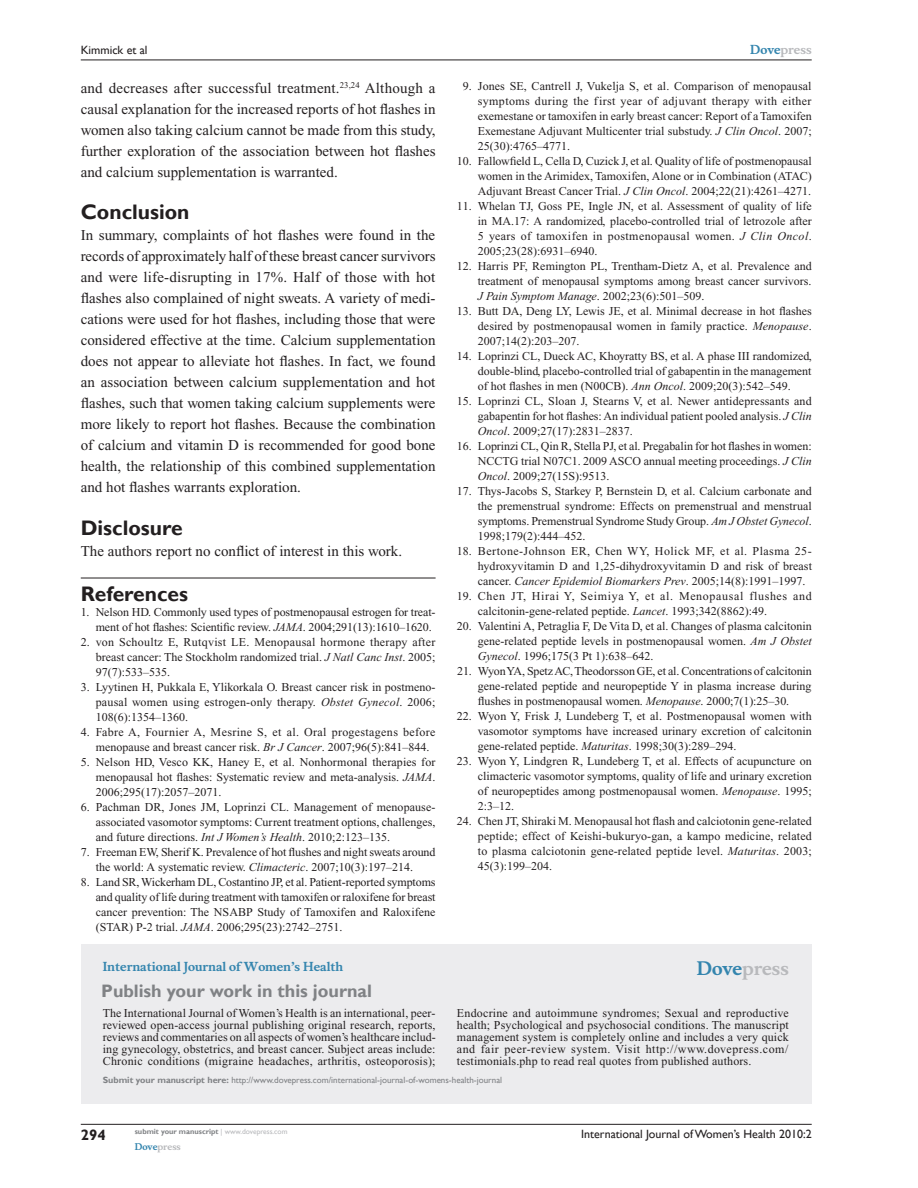
<style>
.page{position:relative;width:918px;height:1188px;background:#fff}
.page>*{position:absolute;margin:0;border:0;box-sizing:border-box;transform-origin:0 0}
.t1{font:700 21px "Gill Sans";color:#231f20}
.t2{font:700 18px "Gill Sans";color:#808285}
.t3{font:700 18px "Musee";color:#b8b9bc}
.t4{font:15px/21px "Times New Roman";color:#231f20;text-align:justify}
.t5{font:700 15px "Gill Sans";color:#231f20}
.t6{font:12px/15px "Times New Roman";color:#231f20;text-align:justify}
.t7{font:12px/15px "Times New Roman";letter-spacing:.03em;color:#231f20}
.t8{font:12px "Gill Sans";color:#231f20}
.t9{font:700 12px "Musee";color:#3485ae}
.t10{font:700 12px "Musee";color:#b8b9bc}
.t11{font:9px "Gill Sans";color:#808285}
.t12{font:700 9px "Musee";color:#b8b9bc}
.t13{font:700 7.5px "Gill Sans";color:#808285}
.s1{font-style:italic}
.s2{color:#3485ae}
.s3{font-weight:700}
.s4{font-weight:400;color:#b8b9bc}
</style>
<div class="page">
<div style="left:81px;top:944px;width:731px;height:159px;background:#ececee"></div>
<hr style="left:81px;top:1124px;width:731px;height:1px;background:#231f20">
<hr style="left:81px;top:60px;width:731px;height:1px;background:#231f20">
<hr style="left:81px;top:578px;width:355px;height:1px;background:#231f20">
<p class="t8" style="left:81px;top:43px;width:68px">Kimmick et al</p>
<p class="t4" style="left:81px;top:77px;width:356px">and decreases after successful treatment.<sup>23,24</sup> Although a causal explanation for the increased reports of hot flashes in women also taking calcium cannot be made from this study, further exploration of the association between hot flashes and calcium supplementation is warranted.</p>
<h1 class="t1" style="left:81px;top:199px;width:110px">Conclusion</h1>
<p class="t4" style="left:81px;top:224px;width:356px">In summary, complaints of hot flashes were found in the records of approximately half of these breast cancer survivors and were life-disrupting in 17%. Half of those with hot flashes also complained of night sweats. A variety of medi&shy;cations were used for hot flashes, including those that were considered effective at the time. Calcium supplementation does not appear to alleviate hot flashes. In fact, we found an association between calcium supplementation and hot flashes, such that women taking calcium supplements were more likely to report hot flashes. Because the combination of calcium and vitamin D is recommended for good bone health, the relationship of this combined supplementation and hot flashes warrants exploration.</p>
<h1 class="t1" style="left:81px;top:515px;width:103px">Disclosure</h1>
<p class="t4" style="left:81px;top:541px;width:323px">The authors report no conflict of interest in this work.</p>
<h1 class="t1" style="left:81px;top:581px;width:109px">References</h1>
<p class="t6" style="left:96px;top:605px;width:341px;text-indent:-15px">1. Nelson HD. Commonly used types of postmenopausal estrogen for treat&shy;ment of hot flashes: Scientific review. <span class="s1">JAMA</span>. 2004;291(13):1610–1620.</p>
<p class="t6" style="left:96px;top:635px;width:341px;text-indent:-15px">2. von Schoultz E, Rutqvist LE. Menopausal hormone therapy after breast cancer: The Stockholm randomized trial. <span class="s1">J Natl Canc Inst</span>. 2005; 97(7):533–535.</p>
<p class="t6" style="left:96px;top:680px;width:341px;text-indent:-15px">3. Lyytinen H, Pukkala E, Ylikorkala O. Breast cancer risk in postmeno&shy;pausal women using estrogen-only therapy. <span class="s1">Obstet Gynecol</span>. 2006; 108(6):1354–1360.</p>
<p class="t7" style="left:96px;top:725px;width:341px;text-indent:-15px">4. Fabre A, Fournier A, Mesrine S, et al. Oral progestagens before menopause and breast cancer risk. <span class="s1">Br J Cancer</span>. 2007;96(5):841–844.</p>
<p class="t6" style="left:96px;top:755px;width:341px;text-indent:-15px">5. Nelson HD, Vesco KK, Haney E, et al. Nonhormonal therapies for menopausal hot flashes: Systematic review and meta-analysis. <span class="s1">JAMA</span>.<br>2006;295(17):2057–2071.</p>
<p class="t6" style="left:96px;top:800px;width:341px;text-indent:-15px">6. Pachman DR, Jones JM, Loprinzi CL. Management of menopause&shy;associated vasomotor symptoms: Current treatment options, challenges, and future directions. <span class="s1">Int J Women’s Health</span>. 2010;2:123–135.</p>
<p class="t6" style="left:96px;top:845px;width:341px;text-indent:-15px">7. Freeman EW, Sherif K. Prevalence of hot flushes and night sweats around the world: A systematic review. <span class="s1">Climacteric</span>. 2007;10(3):197–214.</p>
<p class="t6" style="left:96px;top:875px;width:341px;text-indent:-15px">8. Land SR, Wickerham DL, Costantino JP, et al. Patient-reported symptoms and quality of life during treatment with tamoxifen or raloxifene for breast cancer prevention: The NSABP Study of Tamoxifen and Raloxifene (STAR) P-2 trial. <span class="s1">JAMA</span>. 2006;295(23):2742–2751.</p>
<p class="t9" style="left:103px;top:959px;width:242px">International Journal of Women’s Health</p>
<h2 class="t2" style="left:101px;top:980px;width:272px">Publish your work in this journal</h2>
<p class="t10" style="left:750px;top:43px;width:63px"><span class="s2">Dove</span>press</p>
<p class="t6" style="left:478px;top:79px;width:335px;text-indent:-15px">9. Jones SE, Cantrell J, Vukelja S, et al. Comparison of menopausal symptoms during the first year of adjuvant therapy with either exemestane or tamoxifen in early breast cancer: Report of a Tamoxifen Exemestane Adjuvant Multicenter trial substudy. <span class="s1">J Clin Oncol</span>. 2007; 25(30):4765–4771.</p>
<p class="t6" style="left:478px;top:154px;width:335px;text-indent:-21px">10. Fallowfield L, Cella D, Cuzick J, et al. Quality of life of postmenopausal women in the Arimidex, Tamoxifen, Alone or in Combination (ATAC)<br>Adjuvant Breast Cancer Trial. <span class="s1">J Clin Oncol</span>. 2004;22(21):4261–4271.</p>
<p class="t6" style="left:478px;top:199px;width:336px;text-indent:-21px">11. Whelan TJ, Goss PE, Ingle JN, et al. Assessment of quality of life in MA.17: A randomized, placebo-controlled trial of letrozole after 5 years of tamoxifen in postmenopausal women. <span class="s1">J Clin Oncol</span>.<br>2005;23(28):6931–6940.</p>
<p class="t6" style="left:478px;top:259px;width:335px;text-indent:-21px">12. Harris PF, Remington PL, Trentham-Dietz A, et al. Prevalence and treatment of menopausal symptoms among breast cancer survivors.<br><span class="s1">J Pain Symptom Manage</span>. 2002;23(6):501–509.</p>
<p class="t6" style="left:478px;top:304px;width:335px;text-indent:-21px">13. Butt DA, Deng LY, Lewis JE, et al. Minimal decrease in hot flashes desired by postmenopausal women in family practice. <span class="s1">Menopause</span>.<br>2007;14(2):203–207.</p>
<p class="t6" style="left:478px;top:349px;width:335px;text-indent:-21px">14. Loprinzi CL, Dueck AC, Khoyratty BS, et al. A phase III randomized, double-blind, placebo-controlled trial of gabapentin in the management of hot flashes in men (N00CB). <span class="s1">Ann Oncol</span>. 2009;20(3):542–549.</p>
<p class="t6" style="left:478px;top:394px;width:335px;text-indent:-21px">15. Loprinzi CL, Sloan J, Stearns V, et al. Newer antidepressants and gabapentin for hot flashes: An individual patient pooled analysis. <span class="s1">J Clin Oncol</span>. 2009;27(17):2831–2837.</p>
<p class="t6" style="left:478px;top:439px;width:335px;text-indent:-21px">16. Loprinzi CL, Qin R, Stella PJ, et al. Pregabalin for hot flashes in women:<br>NCCTG trial N07C1. 2009 ASCO annual meeting proceedings. <span class="s1">J Clin Oncol</span>. 2009;27(15S):9513.</p>
<p class="t6" style="left:478px;top:484px;width:335px;text-indent:-21px">17. Thys-Jacobs S, Starkey P, Bernstein D, et al. Calcium carbonate and the premenstrual syndrome: Effects on premenstrual and menstrual symptoms. Premenstrual Syndrome Study Group. <span class="s1">Am J Obstet Gynecol</span>.<br>1998;179(2):444–452.</p>
<p class="t6" style="left:478px;top:544px;width:336px;text-indent:-21px">18. Bertone-Johnson ER, Chen WY, Holick MF, et al. Plasma 25- hydroxyvitamin D and 1,25-dihydroxyvitamin D and risk of breast cancer. <span class="s1">Cancer Epidemiol Biomarkers Prev</span>. 2005;14(8):1991–1997.</p>
<p class="t6" style="left:478px;top:589px;width:335px;text-indent:-21px">19. Chen JT, Hirai Y, Seimiya Y, et al. Menopausal flushes and calcitonin-gene-related peptide. <span class="s1">Lancet</span>. 1993;342(8862):49.</p>
<p class="t6" style="left:478px;top:619px;width:335px;text-indent:-21px">20. Valentini A, Petraglia F, De Vita D, et al. Changes of plasma calcitonin gene-related peptide levels in postmenopausal women. <span class="s1">Am J Obstet Gynecol</span>. 1996;175(3 Pt 1):638–642.</p>
<p class="t6" style="left:478px;top:664px;width:335px;text-indent:-21px">21. Wyon YA, Spetz AC, Theodorsson GE, et al. Concentrations of calcitonin gene-related peptide and neuropeptide Y in plasma increase during flushes in postmenopausal women. <span class="s1">Menopause</span>. 2000;7(1):25–30.</p>
<p class="t6" style="left:478px;top:709px;width:335px;text-indent:-21px">22. Wyon Y, Frisk J, Lundeberg T, et al. Postmenopausal women with vasomotor symptoms have increased urinary excretion of calcitonin gene-related peptide. <span class="s1">Maturitas</span>. 1998;30(3):289–294.</p>
<p class="t6" style="left:478px;top:754px;width:335px;text-indent:-21px">23. Wyon Y, Lindgren R, Lundeberg T, et al. Effects of acupuncture on climacteric vasomotor symptoms, quality of life and urinary excretion of neuropeptides among postmenopausal women. <span class="s1">Menopause</span>. 1995; 2:3–12.</p>
<p class="t6" style="left:478px;top:814px;width:335px;text-indent:-21px">24. Chen JT, Shiraki M. Menopausal hot flash and calciotonin gene-related peptide; effect of Keishi-bukuryo-gan, a kampo medicine, related to plasma calciotonin gene-related peptide level. <span class="s1">Maturitas</span>. 2003; 45(3):199–204.</p>
<h2 class="t3" style="left:697px;top:958px;width:94px"><span class="s2">Dove</span>press</h2>
<p class="t6" style="left:103px;top:1007px;width:334px;line-height:12px">The International Journal of Women’s Health is an international, peer&shy;reviewed open-access journal publishing original research, reports, reviews and commentaries on all aspects of women’s healthcare includ&shy;ing gynecology, obstetrics, and breast cancer. Subject areas include:<br>Chronic conditions (migraine headaches, arthritis, osteoporosis);</p>
<p class="t6" style="left:457px;top:1007px;width:333px;line-height:12px">Endocrine and autoimmune syndromes; Sexual and reproductive health; Psychological and psychosocial conditions. The manuscript management system is completely online and includes a very quick and fair peer-review system. Visit http://www.dovepress.com/ testimonials.php to read real quotes from published authors.</p>
<p class="t11" style="left:103px;top:1075px;width:401px"><span class="s3">Submit your manuscript here:</span> http://www.dovepress.com/international-journal-of-womens-health-journal</p>
<p class="t5" style="left:81px;top:1126px;width:26px">294</p>
<p class="t13" style="left:135px;top:1127px;width:154px">submit your manuscript <span class="s4">| www.dovepress.com</span></p>
<p class="t12" style="left:135px;top:1141px;width:48px"><span class="s2">Dove</span>press</p>
<p class="t8" style="left:581px;top:1127px;width:232px">International Journal of Women’s Health 2010:2</p>
</div>
